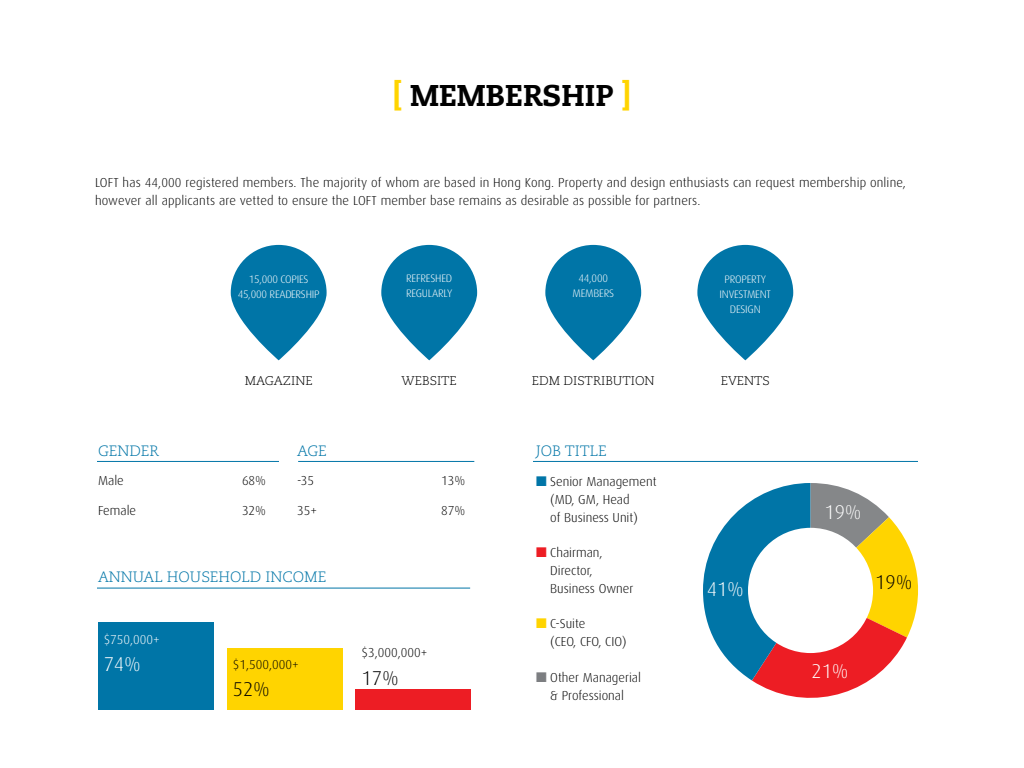
<style>
.page{position:relative;width:1024px;height:768px;background:#fff}
.page>*{position:absolute;margin:0;border:0;box-sizing:border-box;transform-origin:0 0}
.t1{font:800 30px "Caecilia";color:#000}
.t2{font:300 20px "Dax";color:#fff}
.t3{font:300 20px "Dax";color:#000}
.t4{font:300 15px "Caecilia";color:#0075a7}
.t5{font:300 13px/18px "Dax";letter-spacing:.01em;color:#000}
.t6{font:300 13px "Dax";color:#fff}
.t7{font:300 12.6px "Caecilia";color:#000}
.t8{font:300 10.9px/15.1px "Dax";letter-spacing:-.02em;color:#fff;text-align:center}
.s1{color:#ffd400}
.s2{color:#0075a7}
.s3{color:#ed1d24}
.s4{color:#7c7e81}
</style>
<div class="page">
<div style="left:355px;top:689px;width:116px;height:20px;background:#ed1d24"></div>
<div style="left:227px;top:648px;width:115px;height:61px;background:#ffd400"></div>
<div style="left:98px;top:622px;width:116px;height:87px;background:#0075a7"></div>
<svg style="left:703px;top:483px;width:215px;height:215px"></svg>
<hr style="left:97px;top:461px;width:182px;height:1px;background:#0075a7">
<hr style="left:298px;top:461px;width:176px;height:1px;background:#0075a7">
<hr style="left:97px;top:588px;width:373px;height:1px;background:#0075a7">
<hr style="left:533px;top:461px;width:385px;height:1px;background:#0075a7">
<svg style="left:231px;top:245px;width:96px;height:115px;fill:#0075a7"></svg>
<svg style="left:381px;top:245px;width:96px;height:115px;fill:#0075a7"></svg>
<svg style="left:697px;top:245px;width:96px;height:115px;fill:#0075a7"></svg>
<svg style="left:545px;top:245px;width:96px;height:115px;fill:#0075a7"></svg>
<div style="left:748px;top:528px;width:125px;height:125px;background:#fff;border-radius:50%"></div>
<h1 class="t1" style="left:393px;top:77px;width:240px"><span class="s1">[</span> MEMBERSHIP <span class="s1">]</span></h1>
<p class="t5" style="left:95px;top:174px;width:813px">LOFT has 44,000 registered members. The majority of whom are based in Hong Kong. Property and design enthusiasts can request membership online, however all applicants are vetted to ensure the LOFT member base remains as desirable as possible for partners.</p>
<p class="t8" style="left:238px;top:271px;width:83px">15,000 COPIES<br>45,000 READERSHIP</p>
<p class="t8" style="left:406px;top:270px;width:48px;text-align:left">REFRESHED<br>REGULARLY</p>
<p class="t8" style="left:572px;top:270px;width:43px">44,000<br>MEMBERS</p>
<p class="t8" style="left:720px;top:271px;width:53px">PROPERTY<br>INVESTMENT<br>DESIGN</p>
<p class="t7" style="left:245px;top:374px;width:69px">MAGAZINE</p>
<p class="t7" style="left:402px;top:373px;width:57px">WEBSITE</p>
<p class="t7" style="left:532px;top:374px;width:124px">EDM DISTRIBUTION</p>
<p class="t7" style="left:721px;top:373px;width:50px">EVENTS</p>
<p class="t4" style="left:98px;top:442px;width:63px">GENDER</p>
<p class="t5" style="left:98px;top:472px;width:27px">Male</p>
<p class="t5" style="left:242px;top:472px;width:26px">68%</p>
<p class="t5" style="left:98px;top:501px;width:40px">Female</p>
<p class="t5" style="left:242px;top:501px;width:26px">32%</p>
<p class="t4" style="left:297px;top:442px;width:31px">AGE</p>
<p class="t5" style="left:297px;top:472px;width:18px">-35</p>
<p class="t5" style="left:441px;top:472px;width:26px">13%</p>
<p class="t5" style="left:297px;top:501px;width:21px">35+</p>
<p class="t5" style="left:441px;top:501px;width:26px">87%</p>
<p class="t4" style="left:98px;top:569px;width:230px">ANNUAL HOUSEHOLD INCOME</p>
<p class="t6" style="left:104px;top:632px;width:58px">$750,000+</p>
<h2 class="t2" style="left:104px;top:653px;width:39px">74%</h2>
<p class="t5" style="left:233px;top:655px;width:67px">$1,500,000+</p>
<h2 class="t3" style="left:233px;top:678px;width:39px">52%</h2>
<p class="t5" style="left:362px;top:644px;width:67px">$3,000,000+</p>
<h2 class="t3" style="left:362px;top:667px;width:39px">17%</h2>
<p class="t4" style="left:536px;top:442px;width:72px">JOB TITLE</p>
<p class="t5" style="left:550px;top:472px;width:108px;text-indent:-14px"><span class="s2">■</span> Senior Management (MD, GM, Head<br>of Business Unit)</p>
<p class="t5" style="left:550px;top:544px;width:85px;text-indent:-14px"><span class="s3">■</span> Chairman,<br>Director,<br>Business Owner</p>
<p class="t5" style="left:550px;top:615px;width:78px;text-indent:-14px"><span class="s1">■</span> C-Suite<br>(CEO, CFO, CIO)</p>
<p class="t5" style="left:536px;top:668px;width:107px;text-align:center"><span class="s4">■</span> Other Managerial &amp; Professional</p>
<h2 class="t2" style="left:707px;top:579px;width:39px">41%</h2>
<h2 class="t2" style="left:825px;top:502px;width:39px">19%</h2>
<h2 class="t3" style="left:875px;top:571px;width:39px">19%</h2>
<h2 class="t2" style="left:811px;top:660px;width:39px">21%</h2>
</div>
